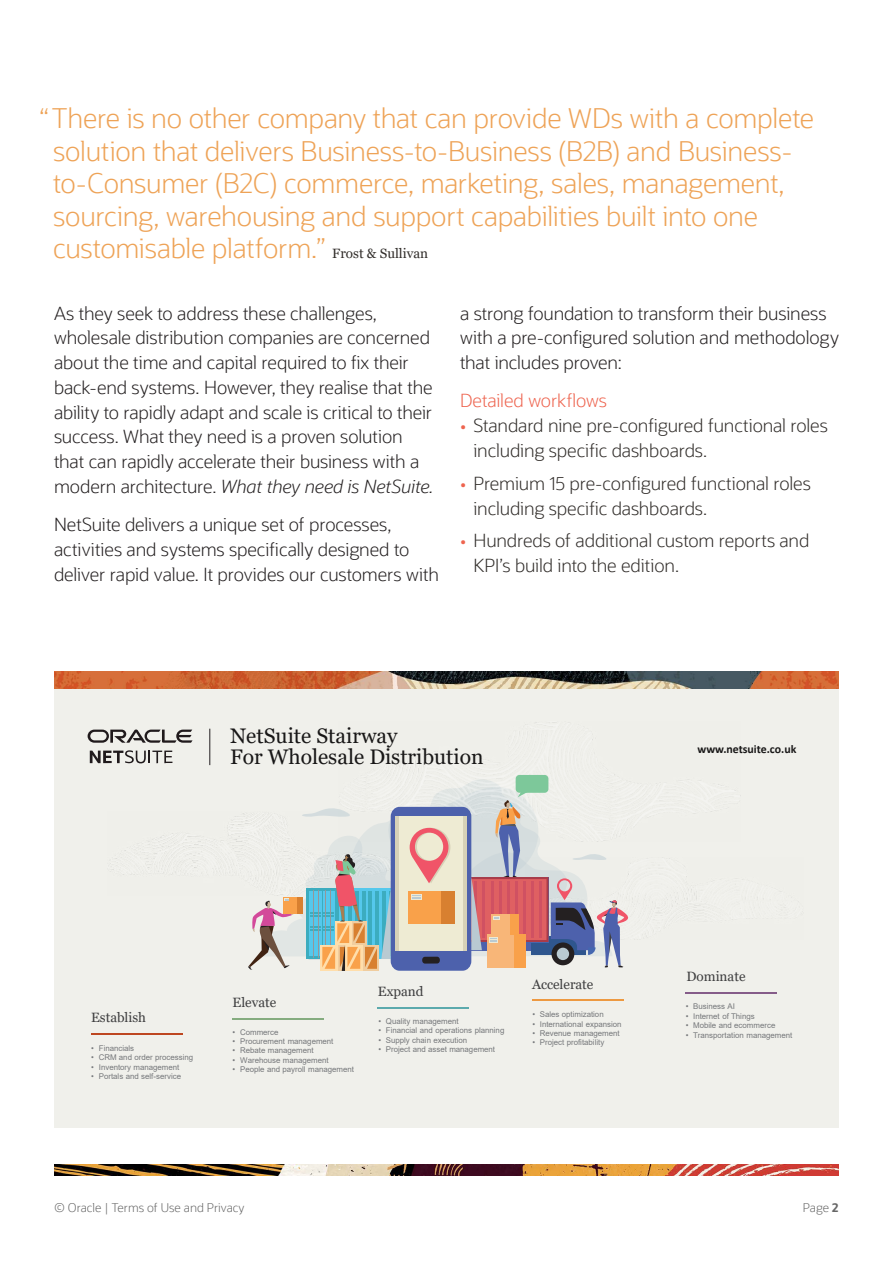
<style>
.page{position:relative;width:893px;height:1263px;background:#fff}
.page>*{position:absolute;margin:0;border:0;box-sizing:border-box;transform-origin:0 0}
.PullQuote_2019{font:300 27px/32.4px "Oracle Sans";letter-spacing:-.01em;color:#eea357}
.t1{font:21px/20.2px "Georgia";color:#181717}
.Main_Body_2016{font:300 18px/24.8px "Oracle Sans";letter-spacing:-.005em;color:#231f20}
.t2{font:300 18px/24.8px "Oracle Sans";letter-spacing:-.01em;color:#312d2a}
.Main_Body_2016-2{font:300 18px "Oracle Sans";letter-spacing:-.005em;color:#ee644f}
.t3{font:13.5px "Georgia";color:#3e3e3f}
.t4{font:300 12px "Oracle Sans";color:#666}
.t5{font:700 11.85px "Calibri";color:#181717}
.t6{font:7.95px "Arial";letter-spacing:-.005em;color:#76787b}
.s1{font-family:"Georgia";font-weight:400;font-size:13.5px;color:#312d2a}
.s2{font-style:italic}
.s3{color:#ee644f}
.s4{font-weight:700}
</style>
<div class="page">
<img style="left:54px;top:1165px;width:785px;height:10px">
<img style="left:54px;top:672px;width:785px;height:16px">
<div style="left:54px;top:689px;width:785px;height:438px;background:#f0f0eb"></div>
<img style="left:110px;top:813px;width:138px;height:62px">
<div style="left:516px;top:775px;width:32px;height:18px;background:#7dc89a;border-radius:4px"></div>
<svg style="left:248px;top:780px;width:381px;height:191px"></svg>
<hr style="left:210px;top:729px;width:1px;height:36px;background:#231f20">
<svg style="left:90px;top:750px;width:82px;height:13px"></svg>
<svg style="left:88px;top:730px;width:104px;height:13px"></svg>
<hr style="left:91px;top:1033px;width:91px;height:2px;background:#bd4620">
<hr style="left:232px;top:1018px;width:91px;height:1px;background:#85ac7f">
<hr style="left:377px;top:1007px;width:92px;height:2px;background:#5caaad">
<hr style="left:532px;top:1000px;width:91px;height:1px;background:#ed9941">
<hr style="left:686px;top:992px;width:91px;height:2px;background:#855c89">
<p class="PullQuote_2019" style="left:53px;top:103px;width:763px;text-indent:-14px">“There is no other company that can provide WDs with a complete solution that delivers Business-to-Business (B2B) and Business&shy;to-Consumer (B2C) commerce, marketing, sales, management, sourcing, warehousing and support capabilities built into one customisable platform.” <span class="s1">Frost &amp; Sullivan</span></p>
<p class="Main_Body_2016" style="left:54px;top:301px;width:381px">As they seek to address these challenges, wholesale distribution companies are concerned about the time and capital required to fix their back-end systems. However, they realise that the ability to rapidly adapt and scale is critical to their success. What they need is a proven solution that can rapidly accelerate their business with a modern architecture. <span class="s2">What they need is NetSuite.</span></p>
<p class="Main_Body_2016" style="left:54px;top:513px;width:387px">NetSuite delivers a unique set of processes, activities and systems specifically designed to deliver rapid value. It provides our customers with</p>
<p class="Main_Body_2016" style="left:460px;top:301px;width:380px">a strong foundation to transform their business with a pre-configured solution and methodology that includes proven:</p>
<p class="Main_Body_2016-2" style="left:460px;top:390px;width:149px">Detailed workflows</p>
<p class="t2" style="left:473px;top:414px;width:356px;text-indent:-14px"><span class="s3">•</span> Standard nine pre-configured functional roles including specific dashboards.</p>
<p class="t2" style="left:473px;top:471px;width:339px;text-indent:-14px"><span class="s3">•</span> Premium 15 pre-configured functional roles including specific dashboards.</p>
<p class="t2" style="left:473px;top:529px;width:337px;text-indent:-14px"><span class="s3">•</span> Hundreds of additional custom reports and<br>KPI’s build into the edition.</p>
<p class="t1" style="left:230px;top:726px;width:255px">NetSuite Stairway<br>For Wholesale Distribution</p>
<p class="t5" style="left:697px;top:741px;width:100px">www.netsuite.co.uk</p>
<p class="t3" style="left:91px;top:1009px;width:56px">Establish</p>
<p class="t6" style="left:91px;top:1042px;width:45px">• Financials</p>
<p class="t6" style="left:91px;top:1052px;width:104px">• CRM and order processing</p>
<p class="t6" style="left:91px;top:1061px;width:90px">• Inventory management</p>
<p class="t6" style="left:91px;top:1071px;width:91px">• Portals and self-service</p>
<p class="t3" style="left:233px;top:994px;width:45px">Elevate</p>
<p class="t6" style="left:233px;top:1026px;width:48px">• Commerce</p>
<p class="t6" style="left:233px;top:1036px;width:102px">• Procurement management</p>
<p class="t6" style="left:233px;top:1045px;width:83px">• Rebate management</p>
<p class="t6" style="left:233px;top:1054px;width:98px">• Warehouse management</p>
<p class="t6" style="left:233px;top:1064px;width:123px">• People and payroll management</p>
<p class="t3" style="left:378px;top:983px;width:47px">Expand</p>
<p class="t6" style="left:378px;top:1016px;width:82px">• Quality management</p>
<p class="t6" style="left:378px;top:1025px;width:128px">• Financial and operations planning</p>
<p class="t6" style="left:378px;top:1035px;width:90px">• Supply chain execution</p>
<p class="t6" style="left:378px;top:1044px;width:118px">• Project and asset management</p>
<p class="t3" style="left:532px;top:976px;width:63px">Accelerate</p>
<p class="t6" style="left:532px;top:1009px;width:73px">• Sales optimization</p>
<p class="t6" style="left:532px;top:1018px;width:91px">• International expansion</p>
<p class="t6" style="left:532px;top:1028px;width:89px">• Revenue management</p>
<p class="t6" style="left:532px;top:1037px;width:74px">• Project profitability</p>
<p class="t4" style="left:54px;top:1200px;width:192px">© Oracle | Terms of Use and Privacy</p>
<p class="t3" style="left:686px;top:968px;width:61px">Dominate</p>
<p class="t6" style="left:686px;top:1001px;width:51px">• Business AI</p>
<p class="t6" style="left:686px;top:1010px;width:71px">• Internet of Things</p>
<p class="t6" style="left:686px;top:1020px;width:91px">• Mobile and ecommerce</p>
<p class="t6" style="left:686px;top:1029px;width:108px">• Transportation management</p>
<p class="t4" style="left:803px;top:1200px;width:37px">Page <span class="s4">2</span></p>
</div>
